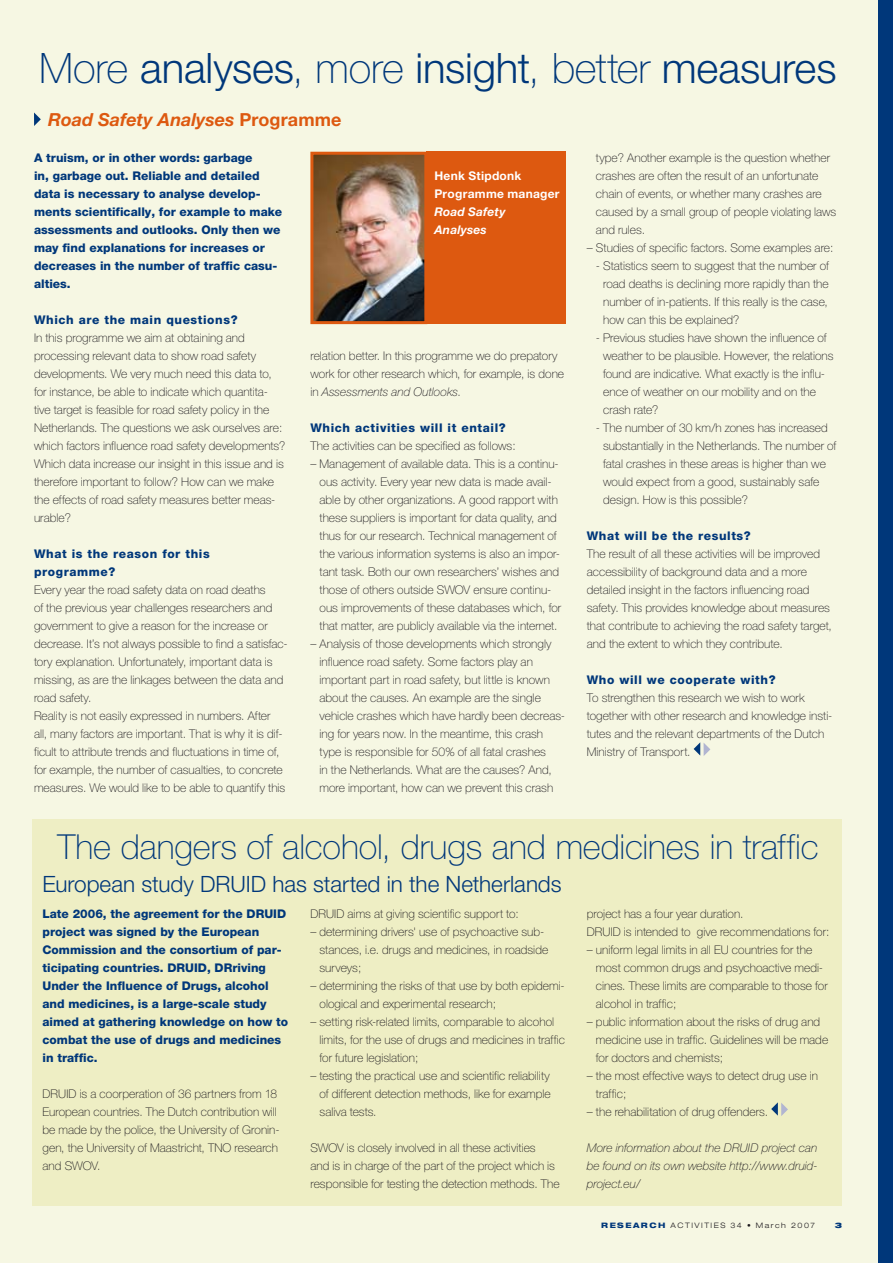
<style>
.page{position:relative;width:893px;height:1263px;background:#f6f7e3}
.page>*{position:absolute;margin:0;border:0;box-sizing:border-box;transform-origin:0 0}
.t1{font:300 42px "Helvetica Neue CE";letter-spacing:-.005em;color:#00377a}
.t2{font:100 34.5px "Helvetica Neue CE";letter-spacing:-.005em;color:#00377a}
.t3{font:300 22.5px "Helvetica Neue CE";color:#00377a}
.t4{font:italic 700 18px "Helvetica Neue CE";letter-spacing:-.005em;color:#dd5910}
.t5{font:100 12px/18px "Helvetica Neue CE";letter-spacing:.005em;color:#1a171b}
.t6{font:800 12px/18px "Helvetica Neue CE";color:#00377a}
.t7{font:800 12px/18px "Helvetica Neue CE";letter-spacing:.05em;color:#00377a}
.t8{font:italic 100 12px/18px "Helvetica Neue";letter-spacing:.005em;color:#1a171b;text-align:justify}
.t9{font:700 12px/18px "Helvetica Neue";letter-spacing:.025em;color:#fff}
.t10{font:italic 700 12px/18px "Helvetica Neue";letter-spacing:.01em;color:#fff}
.t11{font:300 expanded 7.5px "Helvetica Neue";letter-spacing:.2em;color:#1a171b}
.t12{font:900 expanded 7.5px "Helvetica Neue";color:#00377a}
.s1{font-weight:100}
.s2{font-style:normal}
.s3{font-style:italic}
.s4{font-weight:800;color:#00377a}
</style>
<div class="page">
<div style="left:33px;top:819px;width:809px;height:387px;background:#eeeec4"></div>
<div style="left:878px;top:0;width:15px;height:1263px;background:#00377a"></div>
<svg style="left:34px;top:112px;width:7px;height:14px"></svg>
<svg style="left:694px;top:742px;width:16px;height:14px"></svg>
<svg style="left:771px;top:1102px;width:17px;height:14px"></svg>
<img style="left:314px;top:156px;width:109px;height:164px">
<div style="left:310px;top:152px;width:117px;height:172px;border:3px solid #dd5910"></div>
<div style="left:426px;top:152px;width:140px;height:172px;background:#dd5910"></div>
<h1 class="t1" style="left:39px;top:43px;width:799px"><span class="s1">More</span> analyses<span class="s1">, more</span> insight<span class="s1">, better</span> measures</h1>
<h3 class="t4" style="left:48px;top:108px;width:295px">Road Safety Analyses <span class="s2">Programme</span></h3>
<p class="t6" style="left:34px;top:149px;width:250px">A truism, or in other words: garbage<br>in, garbage out. Reliable and detailed data is necessary to analyse develop&shy;ments scientifically, for example to make assessments and outlooks. Only then we may find explanations for increases or decreases in the number of traffic casu&shy;alties.</p>
<p class="t7" style="left:34px;top:311px;width:205px">Which are the main questions?</p>
<p class="t5" style="left:34px;top:329px;width:253px">In this programme we aim at obtaining and processing relevant data to show road safety developments. We very much need this data to, for instance, be able to indicate which quantita&shy;tive target is feasible for road safety policy in the Netherlands. The questions we ask ourselves are: which factors influence road safety developments?<br>Which data increase our insight in this issue and is therefore important to follow? How can we make the effects of road safety measures better meas&shy;urable?</p>
<p class="t7" style="left:34px;top:545px;width:177px">What is the reason for this programme?</p>
<p class="t5" style="left:34px;top:581px;width:255px">Every year the road safety data on road deaths<br>of the previous year challenges researchers and government to give a reason for the increase or decrease. It’s not always possible to find a satisfac&shy;tory explanation. Unfortunately, important data is missing, as are the linkages between the data and road safety.<br>Reality is not easily expressed in numbers. After<br>all, many factors are important. That is why it is dif&shy;ficult to attribute trends and fluctuations in time of, for example, the number of casualties, to concrete measures. We would like to be able to quantify this</p>
<p class="t9" style="left:434px;top:166px;width:127px">Henk Stipdonk<br>Programme manager</p>
<p class="t10" style="left:434px;top:202px;width:73px">Road Safety<br>Analyses</p>
<p class="t5" style="left:310px;top:347px;width:255px">relation better. In this programme we do prepatory work for other research which, for example, is done in <span class="s3">Assessments and Outlooks</span>.</p>
<p class="t7" style="left:310px;top:419px;width:197px">Which activities will it entail?</p>
<p class="t5" style="left:310px;top:437px;width:207px">The activities can be specified as follows:</p>
<p class="t5" style="left:319px;top:455px;width:243px;text-indent:-9px">– Management of available data. This is a continu&shy;ous activity. Every year new data is made avail&shy;able by other organizations. A good rapport with these suppliers is important for data quality, and thus for our research. Technical management of the various information systems is also an impor&shy;tant task. Both our own researchers’ wishes and those of others outside SWOV ensure continu&shy;ous improvements of these databases which, for that matter, are publicly available via the internet.</p>
<p class="t5" style="left:319px;top:635px;width:247px;text-indent:-9px">– Analysis of those developments which strongly influence road safety. Some factors play an important part in road safety, but little is known about the causes. An example are the single vehicle crashes which have hardly been decreas&shy;ing for years now. In the meantime, this crash type is responsible for 50% of all fatal crashes<br>in the Netherlands. What are the causes? And, more important, how can we prevent this crash</p>
<p class="t5" style="left:596px;top:149px;width:242px">type? Another example is the question whether crashes are often the result of an unfortunate chain of events, or whether many crashes are caused by a small group of people violating laws and rules.</p>
<p class="t5" style="left:587px;top:239px;width:248px">– Studies of specific factors. Some examples are:</p>
<p class="t5" style="left:603px;top:257px;width:227px;text-align:justify;text-indent:-7px">- Statistics seem to suggest that the number of road deaths is declining more rapidly than the number of in-patients. If this really is the case, how can this be explained?</p>
<p class="t5" style="left:603px;top:329px;width:232px;text-indent:-7px">- Previous studies have shown the influence of weather to be plausible. However, the relations found are indicative. What exactly is the influ&shy;ence of weather on our mobility and on the crash rate?</p>
<p class="t5" style="left:603px;top:419px;width:235px;text-indent:-7px">- The number of 30 km/h zones has increased substantially in the Netherlands. The number of fatal crashes in these areas is higher than we would expect from a good, sustainably safe design. How is this possible?</p>
<p class="t7" style="left:587px;top:527px;width:165px">What will be the results?</p>
<p class="t5" style="left:587px;top:545px;width:246px">The result of all these activities will be improved accessibility of background data and a more detailed insight in the factors influencing road safety. This provides knowledge about measures that contribute to achieving the road safety target, and the extent to which they contribute.</p>
<p class="t7" style="left:587px;top:671px;width:190px">Who will we cooperate with?</p>
<p class="t5" style="left:587px;top:689px;width:247px">To strengthen this research we wish to work together with other research and knowledge insti&shy;tutes and the relevant departments of the Dutch Ministry of Transport.</p>
<h2 class="t2" style="left:57px;top:827px;width:763px">The dangers of alcohol, drugs and medicines in traffic</h2>
<h3 class="t3" style="left:43px;top:870px;width:521px">European study DRUID has started in the Netherlands</h3>
<p class="t6" style="left:43px;top:905px;width:247px">Late 2006, the agreement for the DRUID project was signed by the European Commission and the consortium of par&shy;ticipating countries. DRUID, DRriving Under the Influence of Drugs, alcohol and medicines, is a large-scale study aimed at gathering knowledge on how to combat the use of drugs and medicines in traffic.</p>
<p class="t5" style="left:43px;top:1085px;width:239px">DRUID is a coorperation of 36 partners from 18<br>European countries. The Dutch contribution will be made by the police, the University of Gronin&shy;gen, the University of Maastricht, TNO research and SWOV.</p>
<p class="t5" style="left:310px;top:905px;width:210px">DRUID aims at giving scientific support to:</p>
<p class="t5" style="left:319px;top:923px;width:230px;text-indent:-9px">– determining drivers' use of psychoactive sub&shy;stances, i.e. drugs and medicines, in roadside surveys;</p>
<p class="t5" style="left:319px;top:977px;width:247px;text-indent:-9px">– determining the risks of that use by both epidemi&shy;ological and experimental research;</p>
<p class="t5" style="left:319px;top:1013px;width:247px;text-indent:-9px">– setting risk-related limits, comparable to alcohol limits, for the use of drugs and medicines in traffic for future legislation;</p>
<p class="t5" style="left:319px;top:1067px;width:233px;text-align:justify;text-indent:-9px">– testing the practical use and scientific reliability of different detection methods, like for example saliva tests.</p>
<p class="t5" style="left:310px;top:1139px;width:251px">SWOV is closely involved in all these activities<br>and is in charge of the part of the project which is responsible for testing the detection methods. The</p>
<p class="t5" style="left:587px;top:905px;width:244px">project has a four year duration.<br>DRUID is intended to give recommendations for:</p>
<p class="t5" style="left:596px;top:941px;width:233px;text-indent:-9px">– uniform legal limits in all EU countries for the most common drugs and psychoactive medi&shy;cines. These limits are comparable to those for alcohol in traffic;</p>
<p class="t5" style="left:596px;top:1013px;width:234px;text-indent:-9px">– public information about the risks of drug and medicine use in traffic. Guidelines will be made for doctors and chemists;</p>
<p class="t5" style="left:596px;top:1067px;width:224px;text-indent:-9px">– the most effective ways to detect drug use in traffic;</p>
<p class="t5" style="left:587px;top:1103px;width:183px">– the rehabilitation of drug offenders.</p>
<p class="t8" style="left:587px;top:1139px;width:232px">More information about the DRUID project can be found on its own website http://www.druid&shy;project.eu/</p>
<p class="t11" style="left:601px;top:1221px;width:215px"><span class="s4">RESEARCH</span> ACTIVITIES 34 • March 2007</p>
<p class="t12" style="left:835px;top:1220px;width:9px">3</p>
</div>
